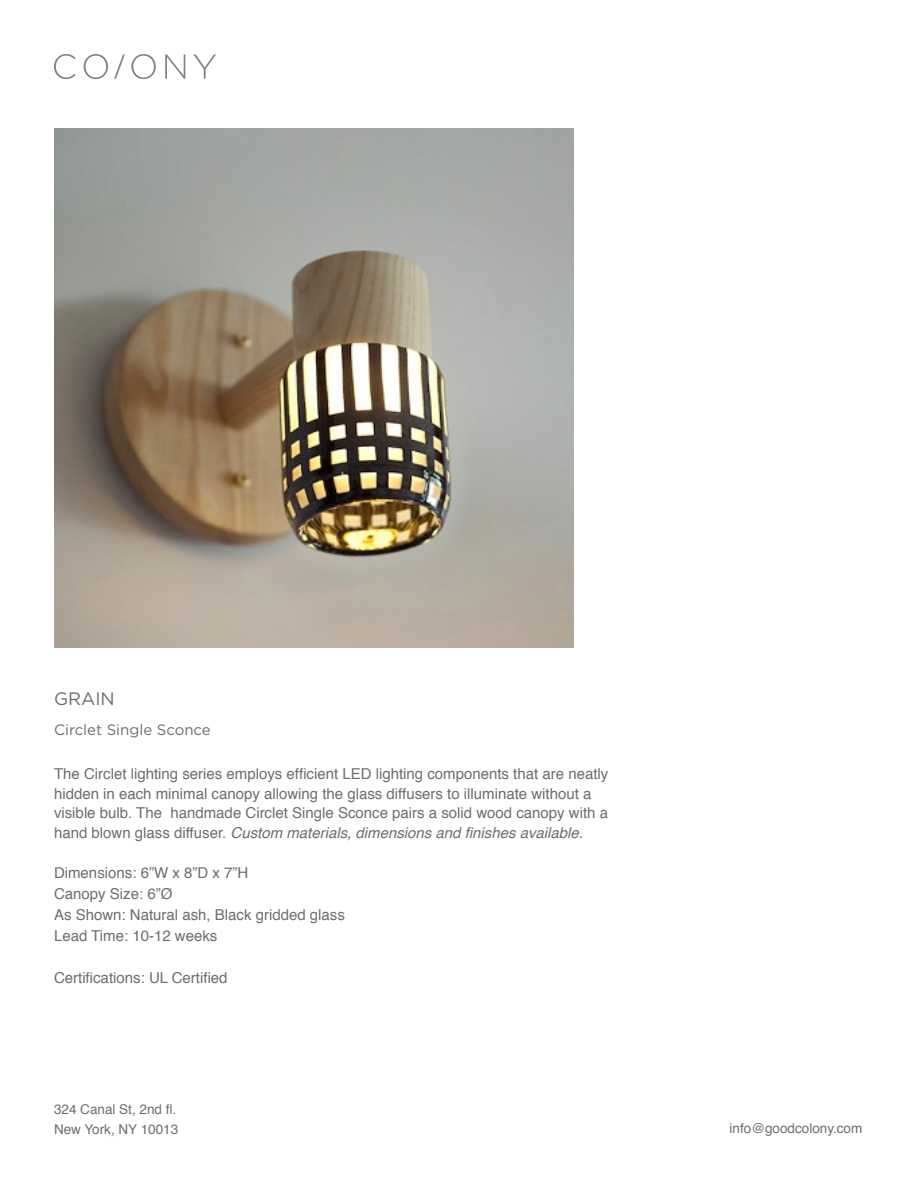
<style>
.page{position:relative;width:918px;height:1188px;background:#fff}
.page>*{position:absolute;margin:0;border:0;box-sizing:border-box;transform-origin:0 0}
.Artist_Title{font:18px "Gotham";color:#6c6d70}
.Description{font:15px/19.5px "Helvetica";color:#6c6d70}
.Dims_and_Materials{font:15px "Helvetica";color:#6c6d70}
.Title_of_Piece{font:15px "Gotham";color:#6c6d70}
.t1{font:13.5px/19.5px "Helvetica";color:#6c6d70}
.s1{font-style:italic}
</style>
<div class="page">
<svg style="left:84px;top:54px;width:24px;height:25px"></svg>
<svg style="left:131px;top:54px;width:25px;height:25px"></svg>
<svg style="left:165px;top:54px;width:20px;height:25px"></svg>
<svg style="left:193px;top:54px;width:23px;height:25px"></svg>
<svg style="left:114px;top:54px;width:11px;height:25px"></svg>
<svg style="left:54px;top:54px;width:22px;height:25px"></svg>
<img style="left:54px;top:128px;width:520px;height:520px">
<p class="Artist_Title" style="left:54px;top:687px;width:62px">GRAIN</p>
<p class="Title_of_Piece" style="left:54px;top:720px;width:158px">Circlet Single Sconce</p>
<p class="Description" style="left:54px;top:765px;width:556px">The Circlet lighting series employs efficient LED lighting components that are neatly hidden in each minimal canopy allowing the glass diffusers to illuminate without a visible bulb. The handmade Circlet Single Sconce pairs a solid wood canopy with a hand blown glass diffuser. <span class="s1">Custom materials, dimensions and finishes available.</span></p>
<p class="Dims_and_Materials" style="left:54px;top:861px;width:196px">Dimensions: 6”W x 8”D x 7”H</p>
<p class="Dims_and_Materials" style="left:54px;top:882px;width:120px">Canopy Size: 6”Ø</p>
<p class="Dims_and_Materials" style="left:54px;top:903px;width:292px">As Shown: Natural ash, Black gridded glass</p>
<p class="Dims_and_Materials" style="left:54px;top:924px;width:165px">Lead Time: 10-12 weeks</p>
<p class="Dims_and_Materials" style="left:54px;top:966px;width:175px">Certifications: UL Certified</p>
<p class="t1" style="left:54px;top:1100px;width:126px">324 Canal St, 2nd fl.<br>New York, NY 10013</p>
<p class="t1" style="left:730px;top:1119px;width:134px">info@goodcolony.com</p>
</div>
